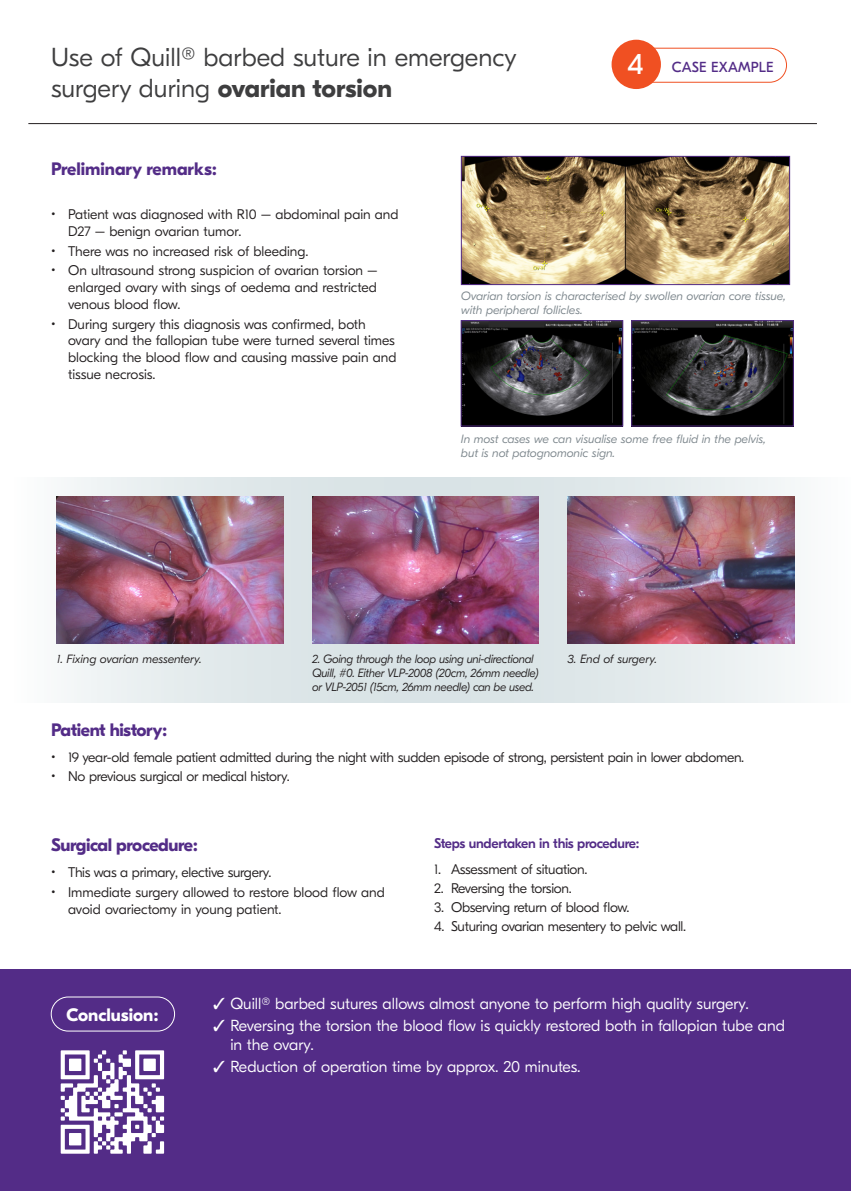
<style>
.page{position:relative;width:851px;height:1191px;background:#fff}
.page>*{position:absolute;margin:0;border:0;box-sizing:border-box;transform-origin:0 0}
.t1{font:29.6px "GT Eesti Display";color:#fff}
.t2{font:300 26px "GT Eesti Display";color:#3e3e3f}
.t3{font:700 26px "GT Eesti Display";color:#3e3e3f}
.t4{font:700 18px "GT Eesti Display";letter-spacing:-.02em;color:#532c87}
.t5{font:700 18px "GT Eesti Display";color:#532c87}
.t6{font:700 18px "GT Eesti Display";color:#fff}
.t7{font:300 16px/19.2px "GT Eesti Display";color:#fff}
.t8{font:14.6px "GT Eesti Display";letter-spacing:.01em;color:#532c87}
.t9{font:300 14px/16.8px "GT Eesti Display";letter-spacing:-.02em;color:#231f20;text-align:justify}
.t10{font:300 14px/16.8px "GT Eesti Display";color:#231f20}
.t11{font:500 14px "GT Eesti Display";letter-spacing:-.02em;color:#532c87}
.t12{font:italic 300 12px/14.4px "GT Eesti Display";color:#7c868c}
.t13{font:italic 300 12px/14px "GT Eesti Display";letter-spacing:-.02em;color:#231f20;scale:.95 1}
.t14{font:italic 300 12px "GT Eesti Display";color:#231f20}
.s1{font-weight:300}
</style>
<div class="page">
<div style="left:0;top:969px;width:850px;height:222px;background:#532c87"></div>
<div style="left:51px;top:996px;width:124px;height:35px;border:1px solid #fff;border-radius:17px"></div>
<hr style="left:0;top:477px;width:1px;height:227px;background:#a2bbc1">
<svg style="left:0;top:477px;width:795px;height:226px;fill:#e1e9eb"></svg>
<img style="left:57px;top:496px;width:226px;height:148px">
<img style="left:312px;top:496px;width:226px;height:148px">
<img style="left:567px;top:496px;width:227px;height:148px">
<hr style="left:28px;top:123px;width:788px;height:1px;background:#231f20">
<div style="left:624px;top:48px;width:162px;height:34px;border:1px solid #f05022;border-radius:17px"></div>
<div style="left:611px;top:40px;width:49px;height:49px;background:#f05022;border-radius:50%"></div>
<img style="left:463px;top:158px;width:324px;height:125px">
<div style="left:461px;top:156px;width:328px;height:129px;border:1px solid #532c87"></div>
<img style="left:463px;top:322px;width:158px;height:102px">
<div style="left:461px;top:320px;width:162px;height:106px;border:1px solid #532c87"></div>
<img style="left:633px;top:322px;width:158px;height:102px">
<div style="left:631px;top:320px;width:162px;height:106px;border:1px solid #532c87"></div>
<svg style="left:61px;top:1050px;width:103px;height:103px"></svg>
<p class="t2" style="left:51px;top:43px;width:467px">Use of Quill® barbed suture in emergency</p>
<p class="t3" style="left:51px;top:74px;width:342px"><span class="s1">surgery during</span> ovarian torsion</p>
<p class="t1" style="left:627px;top:48px;width:18px">4</p>
<p class="t8" style="left:671px;top:59px;width:103px">CASE EXAMPLE</p>
<p class="t5" style="left:51px;top:159px;width:167px">Preliminary remarks:</p>
<p class="t10" style="left:68px;top:206px;width:332px;text-indent:-17px">• Patient was diagnosed with R10 – abdominal pain and<br>D27 – benign ovarian tumor.</p>
<p class="t10" style="left:51px;top:243px;width:259px">• There was no increased risk of bleeding.</p>
<p class="t9" style="left:68px;top:262px;width:311px;text-indent:-17px">• On ultrasound strong suspicion of ovarian torsion – enlarged ovary with sings of oedema and restricted venous blood flow.</p>
<p class="t10" style="left:68px;top:316px;width:330px;text-indent:-17px">• During surgery this diagnosis was confirmed, both ovary and the fallopian tube were turned several times blocking the blood flow and causing massive pain and tissue necrosis.</p>
<p class="t12" style="left:461px;top:289px;width:326px">Ovarian torsion is characterised by swollen ovarian core tissue, with peripheral follicles.</p>
<p class="t12" style="left:461px;top:432px;width:306px">In most cases we can visualise some free fluid in the pelvis, but is not patognomonic sign.</p>
<p class="t14" style="left:57px;top:653px;width:146px">1. Fixing ovarian messentery.</p>
<p class="t13" style="left:312px;top:652px;width:240px">2. Going through the loop using uni-directional<br>Quill, #0. Either VLP-2008 (20cm, 26mm needle) or VLP-2051 (15cm, 26mm needle) can be used.</p>
<p class="t14" style="left:567px;top:653px;width:91px">3. End of surgery.</p>
<p class="t4" style="left:51px;top:720px;width:117px">Patient history:</p>
<p class="t9" style="left:51px;top:749px;width:694px">• 19 year-old female patient admitted during the night with sudden episode of strong, persistent pain in lower abdomen.</p>
<p class="t9" style="left:51px;top:768px;width:240px">• No previous surgical or medical history.</p>
<p class="t4" style="left:51px;top:835px;width:148px">Surgical procedure:</p>
<p class="t9" style="left:51px;top:864px;width:222px">• This was a primary, elective surgery.</p>
<p class="t10" style="left:68px;top:884px;width:318px;text-indent:-17px">• Immediate surgery allowed to restore blood flow and avoid ovariectomy in young patient.</p>
<p class="t11" style="left:434px;top:836px;width:207px">Steps undertaken in this procedure:</p>
<p class="t9" style="left:434px;top:861px;width:155px">1. Assessment of situation.</p>
<p class="t9" style="left:434px;top:880px;width:139px">2. Reversing the torsion.</p>
<p class="t9" style="left:434px;top:899px;width:197px">3. Observing return of blood flow.</p>
<p class="t9" style="left:434px;top:917px;width:254px">4. Suturing ovarian mesentery to pelvic wall.</p>
<p class="t6" style="left:66px;top:1004px;width:93px">Conclusion:</p>
<p class="t7" style="left:213px;top:994px;width:537px">✓ Quill® barbed sutures allows almost anyone to perform high quality surgery.</p>
<p class="t7" style="left:230px;top:1016px;width:556px;text-indent:-17px">✓ Reversing the torsion the blood flow is quickly restored both in fallopian tube and in the ovary.</p>
<p class="t7" style="left:213px;top:1057px;width:369px">✓ Reduction of operation time by approx. 20 minutes.</p>
</div>
